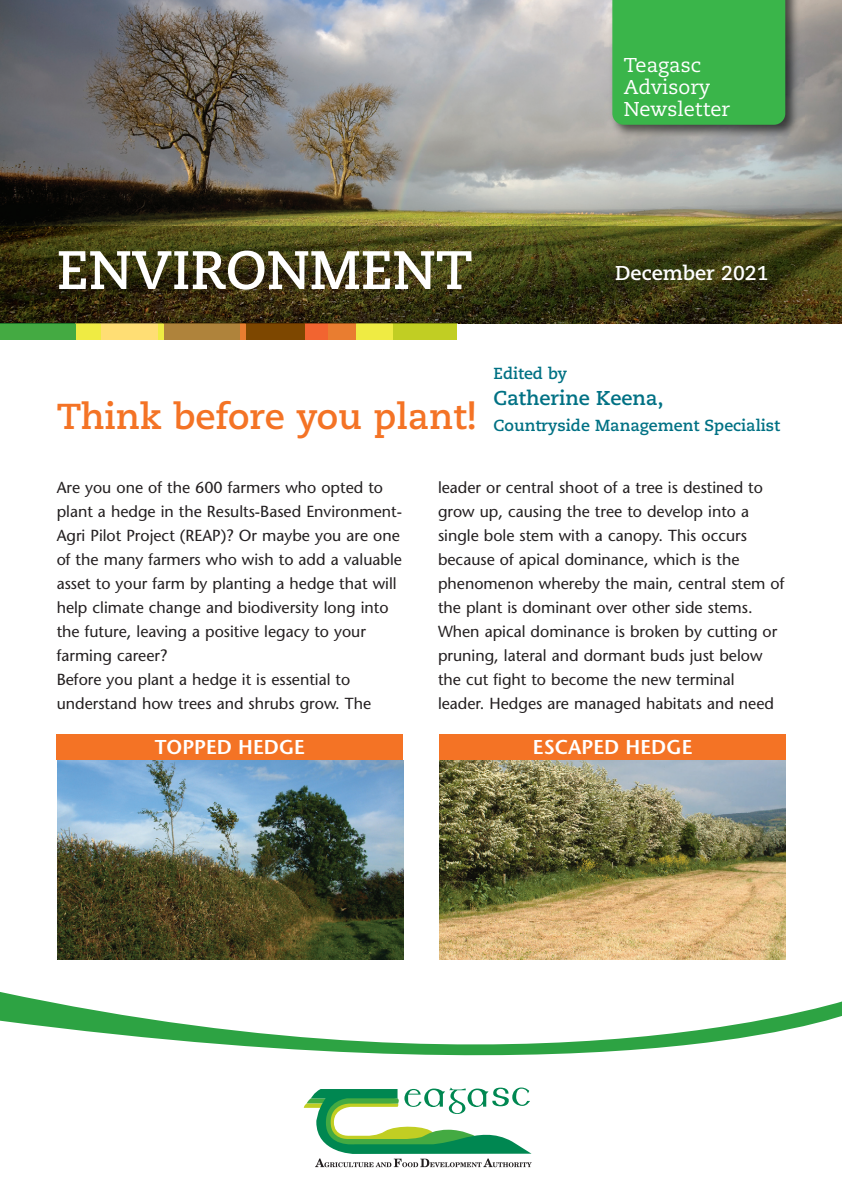
<style>
.page{position:relative;width:842px;height:1191px;background:#fff}
.page>*{position:absolute;margin:0;border:0;box-sizing:border-box;transform-origin:0 0}
.t1{font:700 54px "Caecilia";color:#fff}
.t2{font:700 36px "Caecilia";color:#f47325}
.t3{font:20px/22px "Caecilia";color:#fff}
.t4{font:600 20px "Stone Sans";color:#fff}
.t5{font:700 20px "Caecilia";color:#007184}
.t6{font:700 20px "Caecilia";color:#fff}
.t7{font:16px/24px "Stone Sans";color:#231f20}
.t8{font:700 16px "Caecilia";color:#007184}
</style>
<div class="page">
<img style="left:0;top:0;width:842px;height:227px">
<div style="left:0;top:323px;width:76px;height:17px;background:#44aa42"></div>
<div style="left:101px;top:323px;width:57px;height:17px;background:#ffde74"></div>
<div style="left:76px;top:323px;width:25px;height:17px;background:#efeb43"></div>
<div style="left:163px;top:323px;width:77px;height:17px;background:#af833b"></div>
<div style="left:158px;top:323px;width:6px;height:17px;background:#efeb43"></div>
<div style="left:246px;top:323px;width:59px;height:17px;background:#7d4700"></div>
<div style="left:240px;top:323px;width:6px;height:17px;background:#e97d30"></div>
<div style="left:328px;top:323px;width:28px;height:17px;background:#e97d30"></div>
<div style="left:305px;top:323px;width:23px;height:17px;background:#f26430"></div>
<div style="left:392px;top:323px;width:65px;height:17px;background:#c1ce23"></div>
<div style="left:356px;top:323px;width:36px;height:17px;background:#efeb43"></div>
<img style="left:0;top:227px;width:842px;height:96px">
<img style="left:0;top:323px;width:457px;height:1px">
<img style="left:605px;top:0;width:200px;height:145px">
<div style="left:612px;top:0;width:173px;height:125px;background:#3ab54a"></div>
<svg style="left:304px;top:1087px;width:228px;height:80px"></svg>
<svg style="left:0;top:992px;width:842px;height:64px"></svg>
<img style="left:57px;top:760px;width:346px;height:200px">
<img style="left:439px;top:760px;width:346px;height:200px">
<div style="left:57px;top:734px;width:346px;height:26px;background:#f47325"></div>
<div style="left:439px;top:734px;width:347px;height:26px;background:#f47325"></div>
<p class="t3" style="left:624px;top:56px;width:108px">Teagasc<br>Advisory<br>Newsletter</p>
<p class="t1" style="left:57px;top:247px;width:417px">ENVIRONMENT</p>
<p class="t6" style="left:615px;top:265px;width:155px">December 2021</p>
<p class="t2" style="left:57px;top:401px;width:422px">Think before you plant!</p>
<p class="t8" style="left:494px;top:367px;width:75px">Edited by</p>
<p class="t5" style="left:494px;top:390px;width:172px">Catherine Keena,</p>
<p class="t8" style="left:494px;top:419px;width:288px">Countryside Management Specialist</p>
<p class="t7" style="left:57px;top:477px;width:347px">Are you one of the 600 farmers who opted to plant a hedge in the Results-Based Environment-Agri Pilot Project (REAP)? Or maybe you are one of the many farmers who wish to add a valuable asset to your farm by planting a hedge that will help climate change and biodiversity long into the future, leaving a positive legacy to your farming career?</p>
<p class="t7" style="left:57px;top:669px;width:316px">Before you plant a hedge it is essential to understand how trees and shrubs grow. The</p>
<p class="t7" style="left:438px;top:477px;width:348px">leader or central shoot of a tree is destined to grow up, causing the tree to develop into a single bole stem with a canopy. This occurs because of apical dominance, which is the phenomenon whereby the main, central stem of the plant is dominant over other side stems.<br>When apical dominance is broken by cutting or pruning, lateral and dormant buds just below the cut fight to become the new terminal leader. Hedges are managed habitats and need</p>
<p class="t4" style="left:155px;top:739px;width:152px">TOPPED HEDGE</p>
<p class="t4" style="left:533px;top:739px;width:161px">ESCAPED HEDGE</p>
</div>
